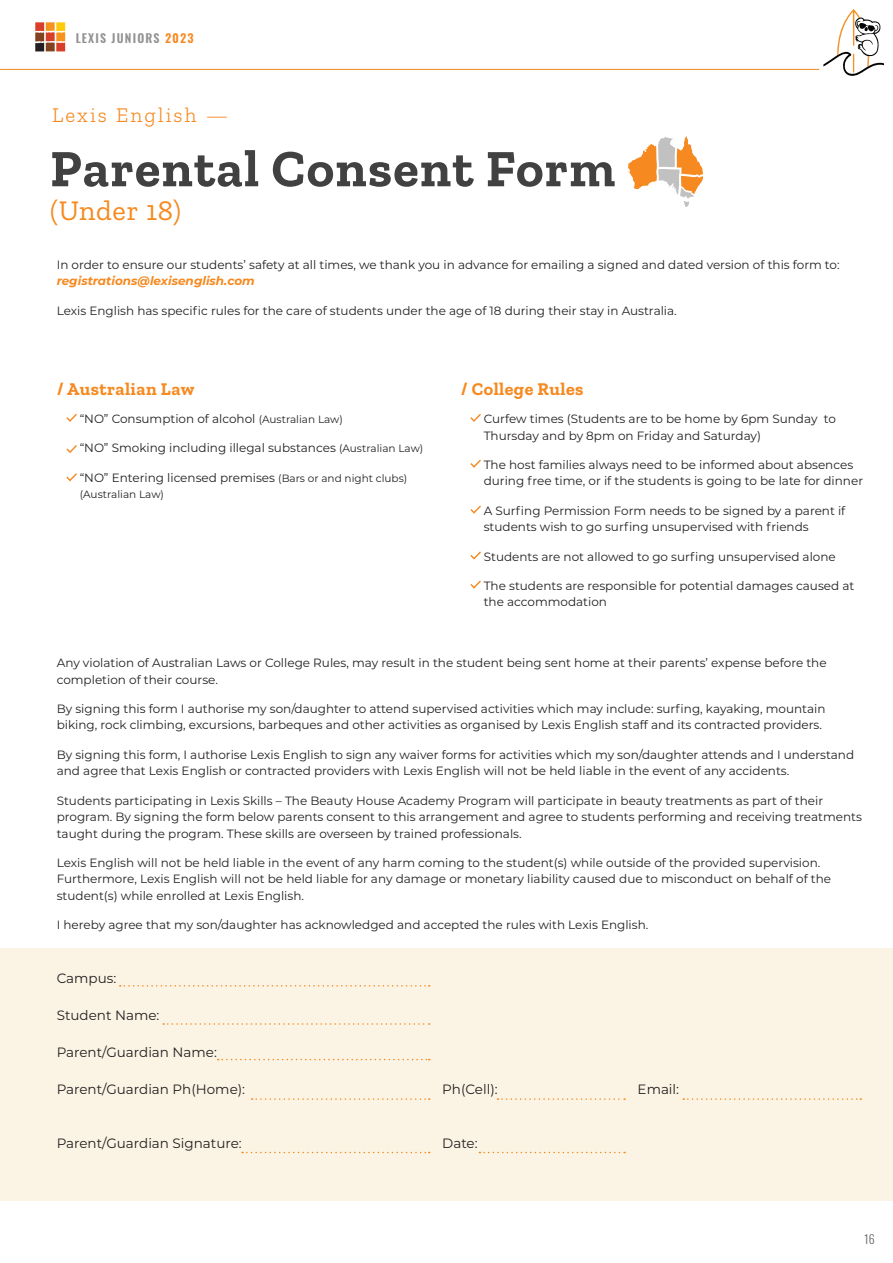
<style>
.page{position:relative;width:893px;height:1263px;background:#fff}
.page>*{position:absolute;margin:0;border:0;box-sizing:border-box;transform-origin:0 0}
.t1{font:700 52.5px "Zilla Slab";letter-spacing:.025em;color:#424142}
.t2{font:28.5px "Zilla Slab";letter-spacing:.025em;color:#f6891f}
.t3{font:300 21px "Zilla Slab";letter-spacing:.1em;color:#f6891f}
.t4{font:700 18px "Zilla Slab";letter-spacing:.025em;color:#f6891f}
.t5{font:13.5px "Montserrat";color:#231f20}
.t6{font:12px/16.5px "Montserrat";color:#231f20}
.t7{font:italic 700 12px "Montserrat";color:#f6891f}
.t8{font:600 12px "Oswald";letter-spacing:.1em;color:#949292}
.t9{font:300 12px "Oswald";color:#626262}
.t10{font:10.5px "Montserrat";color:#231f20}
.s1{color:#f6891f}
.s2{font-size:10.5px}
</style>
<div class="page">
<hr style="left:0;top:69px;width:819px;height:1px;background:#f6891f">
<svg style="left:35px;top:22px;width:30px;height:29px"></svg>
<svg style="left:823px;top:9px;width:61px;height:67px"></svg>
<div style="left:0;top:948px;width:893px;height:253px;background:#fbf3e4"></div>
<svg style="left:628px;top:136px;width:75px;height:71px"></svg>
<svg style="left:66px;top:414px;width:11px;height:8px"></svg>
<svg style="left:470px;top:414px;width:11px;height:8px"></svg>
<svg style="left:66px;top:445px;width:11px;height:8px"></svg>
<svg style="left:66px;top:473px;width:11px;height:8px"></svg>
<svg style="left:470px;top:460px;width:11px;height:8px"></svg>
<svg style="left:470px;top:505px;width:11px;height:9px"></svg>
<svg style="left:470px;top:551px;width:11px;height:9px"></svg>
<svg style="left:470px;top:580px;width:11px;height:9px"></svg>
<svg style="left:163px;top:1023px;width:267px;height:2px"></svg>
<svg style="left:120px;top:985px;width:310px;height:1px"></svg>
<svg style="left:218px;top:1059px;width:212px;height:1px"></svg>
<svg style="left:252px;top:1098px;width:178px;height:2px"></svg>
<svg style="left:497px;top:1098px;width:128px;height:2px"></svg>
<svg style="left:479px;top:1152px;width:146px;height:1px"></svg>
<svg style="left:683px;top:1098px;width:178px;height:2px"></svg>
<svg style="left:242px;top:1152px;width:188px;height:1px"></svg>
<p class="t8" style="left:75px;top:30px;width:120px">LEXIS JUNIORS <span class="s1">2023</span></p>
<h3 class="t3" style="left:52px;top:104px;width:178px">Lexis English —</h3>
<h1 class="t1" style="left:50px;top:139px;width:567px">Parental Consent Form</h1>
<h2 class="t2" style="left:50px;top:195px;width:132px">(Under 18)</h2>
<p class="t6" style="left:57px;top:256px;width:784px">In order to ensure our students’ safety at all times, we thank you in advance for emailing a signed and dated version of this form to:</p>
<p class="t7" style="left:57px;top:274px;width:200px">registrations@lexisenglish.com</p>
<p class="t6" style="left:57px;top:302px;width:622px">Lexis English has specific rules for the care of students under the age of 18 during their stay in Australia.</p>
<h3 class="t4" style="left:57px;top:378px;width:139px">/ Australian Law</h3>
<h3 class="t4" style="left:461px;top:378px;width:124px">/ College Rules</h3>
<p class="t6" style="left:80px;top:410px;width:265px">“NO” Consumption of alcohol <span class="s2">(Australian Law)</span></p>
<p class="t6" style="left:80px;top:439px;width:345px">“NO” Smoking including illegal substances <span class="s2">(Australian Law)</span></p>
<p class="t6" style="left:80px;top:469px;width:329px">“NO” Entering licensed premises <span class="s2">(Bars or and night clubs)</span></p>
<p class="t10" style="left:80px;top:487px;width:86px">(Australian Law)</p>
<p class="t6" style="left:484px;top:410px;width:354px">Curfew times (Students are to be home by 6pm Sunday to<br>Thursday and by 8pm on Friday and Saturday)</p>
<p class="t6" style="left:484px;top:456px;width:381px">The host families always need to be informed about absences during free time, or if the students is going to be late for dinner</p>
<p class="t6" style="left:484px;top:502px;width:363px">A Surfing Permission Form needs to be signed by a parent if students wish to go surfing unsupervised with friends</p>
<p class="t6" style="left:484px;top:548px;width:354px">Students are not allowed to go surfing unsupervised alone</p>
<p class="t6" style="left:484px;top:577px;width:372px">The students are responsible for potential damages caused at the accommodation</p>
<p class="t6" style="left:57px;top:654px;width:771px">Any violation of Australian Laws or College Rules, may result in the student being sent home at their parents’ expense before the completion of their course.</p>
<p class="t6" style="left:57px;top:700px;width:770px">By signing this form I authorise my son/daughter to attend supervised activities which may include: surfing, kayaking, mountain biking, rock climbing, excursions, barbeques and other activities as organised by Lexis English staff and its contracted providers.</p>
<p class="t6" style="left:57px;top:746px;width:799px">By signing this form, I authorise Lexis English to sign any waiver forms for activities which my son/daughter attends and I understand and agree that Lexis English or contracted providers with Lexis English will not be held liable in the event of any accidents.</p>
<p class="t6" style="left:57px;top:791px;width:807px">Students participating in Lexis Skills – The Beauty House Academy Program will participate in beauty treatments as part of their program. By signing the form below parents consent to this arrangement and agree to students performing and receiving treatments taught during the program. These skills are overseen by trained professionals.</p>
<p class="t6" style="left:57px;top:854px;width:776px">Lexis English will not be held liable in the event of any harm coming to the student(s) while outside of the provided supervision.<br>Furthermore, Lexis English will not be held liable for any damage or monetary liability caused due to misconduct on behalf of the student(s) while enrolled at Lexis English.</p>
<p class="t6" style="left:57px;top:916px;width:593px">I hereby agree that my son/daughter has acknowledged and accepted the rules with Lexis English.</p>
<p class="t5" style="left:57px;top:969px;width:61px">Campus:</p>
<p class="t5" style="left:57px;top:1006px;width:104px">Student Name:</p>
<p class="t5" style="left:57px;top:1043px;width:162px">Parent/Guardian Name:</p>
<p class="t5" style="left:57px;top:1080px;width:190px">Parent/Guardian Ph(Home):</p>
<p class="t5" style="left:57px;top:1134px;width:186px">Parent/Guardian Signature:</p>
<p class="t5" style="left:442px;top:1080px;width:57px">Ph(Cell):</p>
<p class="t5" style="left:442px;top:1133px;width:37px">Date:</p>
<p class="t5" style="left:638px;top:1080px;width:43px">Email:</p>
<p class="t9" style="left:863px;top:1230px;width:13px">16</p>
</div>
